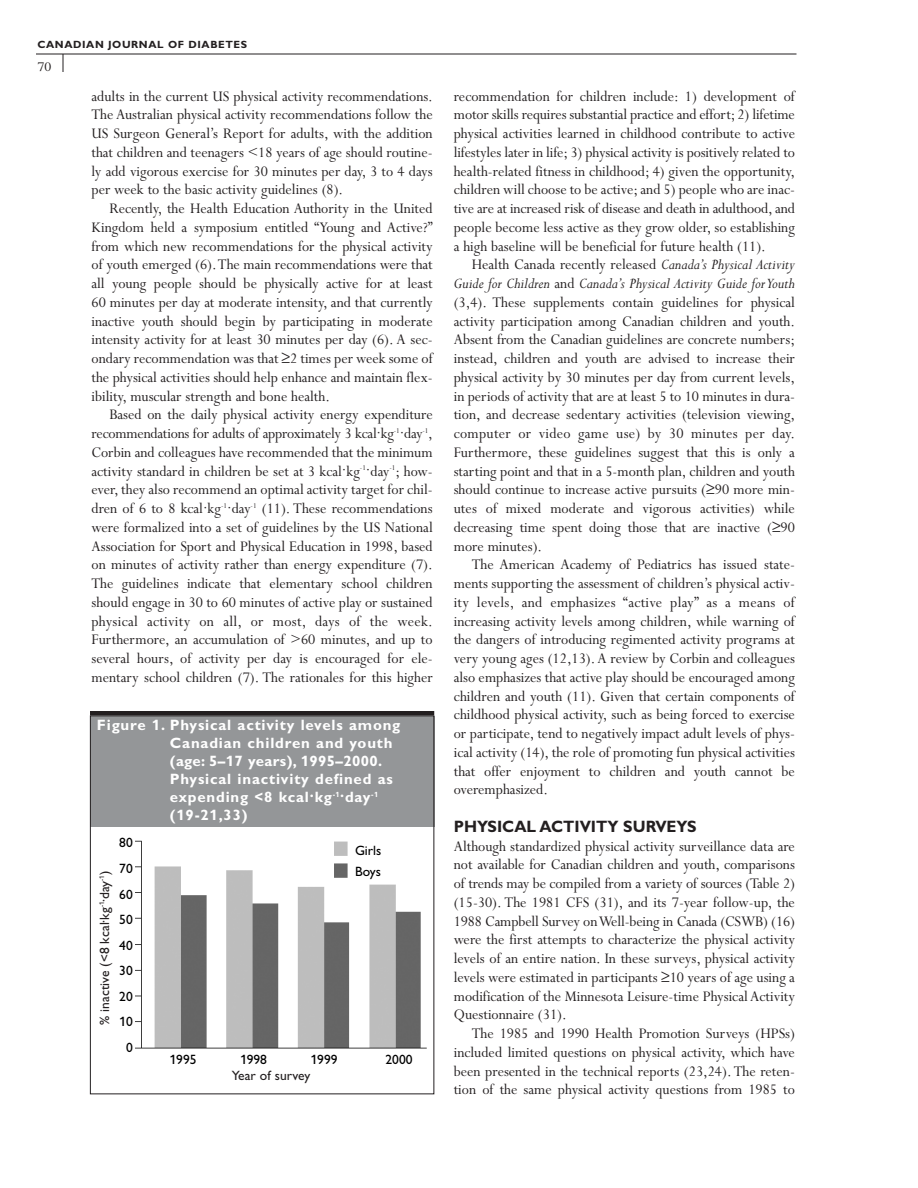
<style>
.page{position:relative;width:918px;height:1188px;background:#fff}
.page>*{position:absolute;margin:0;border:0;box-sizing:border-box;transform-origin:0 0}
.t1{font:16.5px/18.8px "Perpetua";color:#231f20;text-align:justify;scale:.95 1}
.t2{font:700 16.5px "CDA Gill";color:#231f20;scale:.95 1}
.t3{font:700 15px/18px "CDA Gill";letter-spacing:.055em;color:#fff}
.t4{font:15px "Perpetua";color:#231f20}
.t5{font:13.5px/25.5px "CDA Gill";color:#000;text-align:center}
.t6{font:13.5px "CDA Gill";color:#231f20}
.t7{font:700 10.5px "CDA Gill";letter-spacing:.055em;color:#231f20}
.s1{font-style:italic}
</style>
<div class="page">
<hr style="left:36px;top:54px;width:760px;height:1px;background:#231f20">
<svg style="left:63px;top:54px;width:1px;height:18px"></svg>
<div style="left:90px;top:716px;width:344px;height:110px;background:#949698"></div>
<img style="left:136px;top:840px;width:291px;height:209px">
<div style="left:353px;top:837px;width:34px;height:45px;background:#fff"></div>
<div style="left:90px;top:716px;width:344px;height:378px;border:1px solid #231f20"></div>
<div style="left:90px;top:711px;width:344px;height:5px;background:#231f20"></div>
<p class="t7" style="left:38px;top:40px;width:211px">CANADIAN JOURNAL OF DIABETES</p>
<p class="t4" style="left:38px;top:62px;width:15px">70</p>
<p class="t1" style="left:92px;top:88px;width:361px">adults in the current US physical activity recommendations.<br>The Australian physical activity recommendations follow the US Surgeon General’s Report for adults, with the addition that children and teenagers &lt;18 years of age should routine&shy;ly add vigorous exercise for 30 minutes per day, 3 to 4 days per week to the basic activity guidelines (8).</p>
<p class="t1" style="left:91px;top:201px;width:361px;text-indent:18px">Recently, the Health Education Authority in the United Kingdom held a symposium entitled “Young and Active?” from which new recommendations for the physical activity of youth emerged (6).The main recommendations were that all young people should be physically active for at least 60 minutes per day at moderate intensity, and that currently inactive youth should begin by participating in moderate intensity activity for at least 30 minutes per day (6). A sec&shy;ondary recommendation was that ≥2 times per week some of the physical activities should help enhance and maintain flex&shy;ibility, muscular strength and bone health.</p>
<p class="t1" style="left:91px;top:407px;width:361px;text-indent:18px">Based on the daily physical activity energy expenditure recommendations for adults of approximately 3 kcal.kg<sup>-1</sup>.day<sup>-1</sup>, Corbin and colleagues have recommended that the minimum activity standard in children be set at 3 kcal.kg<sup>-1</sup>.day<sup>-1</sup>; how&shy;ever, they also recommend an optimal activity target for chil&shy;dren of 6 to 8 kcal.kg<sup>-1</sup>.day<sup>-1</sup> (11). These recommendations were formalized into a set of guidelines by the US National Association for Sport and Physical Education in 1998, based on minutes of activity rather than energy expenditure (7).<br>The guidelines indicate that elementary school children should engage in 30 to 60 minutes of active play or sustained physical activity on all, or most, days of the week.<br>Furthermore, an accumulation of &gt;60 minutes, and up to several hours, of activity per day is encouraged for ele&shy;mentary school children (7). The rationales for this higher</p>
<p class="t3" style="left:170px;top:717px;width:232px;text-indent:-73px">Figure 1. Physical activity levels among<br>Canadian children and youth (age: 5–17 years), 1995–2000.<br>Physical inactivity defined as expending &lt;8 kcal.kg<sup>-1</sup>.day<sup>-1 </sup>(19-21,33)</p>
<p class="t5" style="left:119px;top:831px;width:15px">80<br>70<br>60<br>50<br>40<br>30<br>20<br>10<br>0</p>
<p class="t5" style="left:170px;top:1048px;width:29px">1995</p>
<p class="t5" style="left:240px;top:1048px;width:29px">1998</p>
<p class="t5" style="left:311px;top:1048px;width:29px">1999</p>
<p class="t5" style="left:386px;top:1048px;width:29px">2000</p>
<p class="t5" style="left:355px;top:840px;width:28px;line-height:21.8px;text-align:left">Girls<br>Boys</p>
<p class="t6" style="left:99px;top:1025px;width:156px;rotate:-90deg">% inactive (&lt;8 kcal.kg<sup>-1</sup>.day<sup>-1</sup>)</p>
<p class="t6" style="left:232px;top:1070px;width:80px">Year of survey</p>
<p class="t1" style="left:454px;top:88px;width:361px">recommendation for children include: 1) development of motor skills requires substantial practice and effort; 2) lifetime physical activities learned in childhood contribute to active lifestyles later in life; 3) physical activity is positively related to health-related fitness in childhood; 4) given the opportunity, children will choose to be active; and 5) people who are inac&shy;tive are at increased risk of disease and death in adulthood, and people become less active as they grow older, so establishing a high baseline will be beneficial for future health (11).</p>
<p class="t1" style="left:454px;top:257px;width:361px;text-indent:18px">Health Canada recently released <span class="s1">Canada’s Physical Activity Guide for Children</span> and <span class="s1">Canada’s Physical Activity Guide for Youth </span>(3,4). These supplements contain guidelines for physical activity participation among Canadian children and youth.<br>Absent from the Canadian guidelines are concrete numbers; instead, children and youth are advised to increase their physical activity by 30 minutes per day from current levels, in periods of activity that are at least 5 to 10 minutes in dura&shy;tion, and decrease sedentary activities (television viewing, computer or video game use) by 30 minutes per day.<br>Furthermore, these guidelines suggest that this is only a starting point and that in a 5-month plan, children and youth should continue to increase active pursuits (≥90 more min&shy;utes of mixed moderate and vigorous activities) while decreasing time spent doing those that are inactive (≥90 more minutes).</p>
<p class="t1" style="left:454px;top:557px;width:361px;text-indent:18px">The American Academy of Pediatrics has issued state&shy;ments supporting the assessment of children’s physical activ&shy;ity levels, and emphasizes “active play” as a means of increasing activity levels among children, while warning of the dangers of introducing regimented activity programs at very young ages (12,13). A review by Corbin and colleagues also emphasizes that active play should be encouraged among children and youth (11). Given that certain components of childhood physical activity, such as being forced to exercise or participate, tend to negatively impact adult levels of phys&shy;ical activity (14), the role of promoting fun physical activities that offer enjoyment to children and youth cannot be overemphasized.</p>
<p class="t2" style="left:454px;top:820px;width:257px">PHYSICAL ACTIVITY SURVEYS</p>
<p class="t1" style="left:454px;top:838px;width:361px">Although standardized physical activity surveillance data are not available for Canadian children and youth, comparisons of trends may be compiled from a variety of sources (Table 2) (15-30). The 1981 CFS (31), and its 7-year follow-up, the 1988 Campbell Survey on Well-being in Canada (CSWB) (16) were the first attempts to characterize the physical activity levels of an entire nation. In these surveys, physical activity levels were estimated in participants ≥10 years of age using a modification of the Minnesota Leisure-time Physical Activity Questionnaire (31).</p>
<p class="t1" style="left:454px;top:1026px;width:361px;text-indent:18px">The 1985 and 1990 Health Promotion Surveys (HPSs) included limited questions on physical activity, which have been presented in the technical reports (23,24). The reten&shy;tion of the same physical activity questions from 1985 to</p>
</div>
